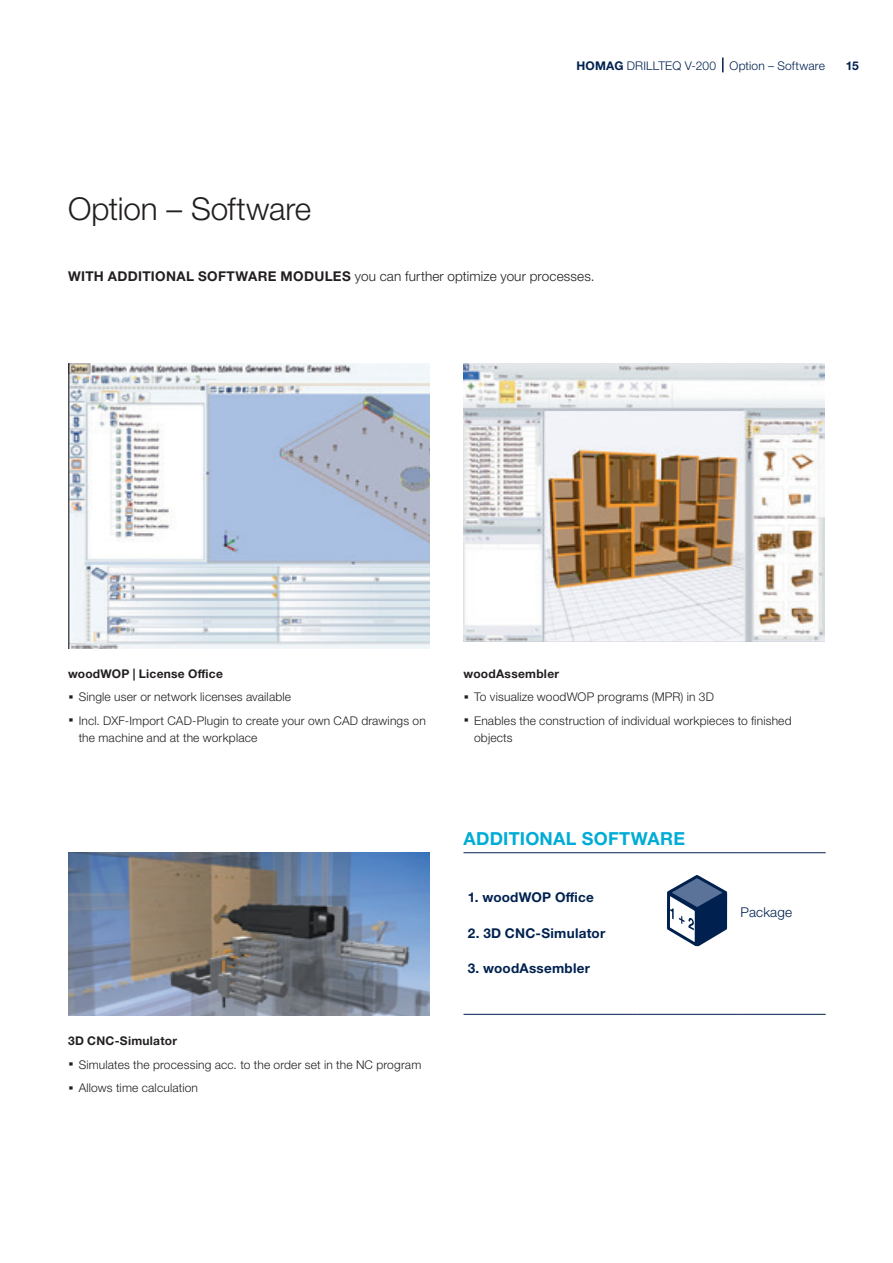
<style>
.page{position:relative;width:893px;height:1263px;background:#fff}
.page>*{position:absolute;margin:0;border:0;box-sizing:border-box;transform-origin:0 0}
._01_Headline_21pt_25{font:300 31.5px "Helvetica Neue LTW1 G";letter-spacing:-.005em;color:#231f20}
._10_Info_Headline_12{font:700 18px "Helvetica Neue LTW1 G";letter-spacing:.015em;color:#00acd5}
._03_Copy_9pt_light_A{font:300 13.5px "Helvetica Neue LTW1 G";letter-spacing:.01em;color:#231f20}
._11_QR_Code_9Pt_dunk{font:700 13.5px "Helvetica Neue LTW1 G";letter-spacing:.02em;color:#00214f}
._11_QR_Code_9Pt_dunk-2{font:300 13.5px "Helvetica Neue LTW1 G";letter-spacing:.01em;color:#00214f}
.t1{font:300 12px/17.2px "Helvetica Neue LTW1 G";letter-spacing:.015em;color:#231f20}
._05_BU_8Pt_13_6pt_Bu{font:700 12px "Helvetica Neue LTW1 G";letter-spacing:.02em;color:#231f20}
.Musterseiten_Rubrike{font:300 12px "Helvetica Neue LTW1 G";letter-spacing:.015em;color:#00214f}
.t2{font:700 12px "Helvetica Neue LTW1 G";color:#00214f}
.s1{font-weight:700}
.s2{font-weight:700;font-size:21px}
</style>
<div class="page">
<img style="left:68px;top:853px;width:361px;height:163px">
<img style="left:463px;top:363px;width:362px;height:278px">
<img style="left:68px;top:363px;width:361px;height:286px">
<svg style="left:722px;top:58px;width:1px;height:14px"></svg>
<hr style="left:463px;top:852px;width:175px;height:1px;background:#00214f">
<hr style="left:463px;top:1014px;width:175px;height:1px;background:#00214f">
<hr style="left:638px;top:852px;width:102px;height:1px;background:#00214f">
<hr style="left:740px;top:852px;width:86px;height:1px;background:#00214f">
<hr style="left:638px;top:1014px;width:102px;height:1px;background:#00214f">
<hr style="left:740px;top:1014px;width:86px;height:1px;background:#00214f">
<svg style="left:667px;top:875px;width:61px;height:72px"></svg>
<p class="Musterseiten_Rubrike" style="left:576px;top:58px;width:250px"><span class="s1">HOMAG</span> DRILLTEQ V-200 Option – Software</p>
<p class="t2" style="left:846px;top:58px;width:15px">15</p>
<p class="_01_Headline_21pt_25" style="left:68px;top:190px;width:245px">Option – Software</p>
<p class="_03_Copy_9pt_light_A" style="left:68px;top:268px;width:528px"><span class="s1">WITH ADDITIONAL SOFTWARE MODULES</span> you can further optimize your processes.</p>
<p class="_05_BU_8Pt_13_6pt_Bu" style="left:68px;top:666px;width:156px">woodWOP | License Office</p>
<p class="t1" style="left:68px;top:688px;width:225px"><span class="s2">·</span> Single user or network licenses available</p>
<p class="t1" style="left:79px;top:712px;width:349px;text-indent:-11px"><span class="s2">·</span> Incl. DXF-Import CAD-Plugin to create your own CAD drawings on the machine and at the workplace</p>
<p class="_05_BU_8Pt_13_6pt_Bu" style="left:68px;top:1033px;width:111px">3D CNC-Simulator</p>
<p class="t1" style="left:68px;top:1055px;width:355px"><span class="s2">·</span> Simulates the processing acc. to the order set in the NC program</p>
<p class="t1" style="left:68px;top:1079px;width:131px"><span class="s2">·</span> Allows time calculation</p>
<p class="_05_BU_8Pt_13_6pt_Bu" style="left:463px;top:666px;width:97px">woodAssembler</p>
<p class="t1" style="left:463px;top:688px;width:252px"><span class="s2">·</span> To visualize woodWOP programs (MPR) in 3D</p>
<p class="t1" style="left:474px;top:712px;width:319px;text-indent:-11px"><span class="s2">·</span> Enables the construction of individual workpieces to finished objects</p>
<p class="_10_Info_Headline_12" style="left:463px;top:828px;width:223px">ADDITIONAL SOFTWARE</p>
<p class="_11_QR_Code_9Pt_dunk" style="left:468px;top:889px;width:128px">1. woodWOP Office</p>
<p class="_11_QR_Code_9Pt_dunk" style="left:468px;top:925px;width:139px">2. 3D CNC-Simulator</p>
<p class="_11_QR_Code_9Pt_dunk" style="left:468px;top:960px;width:124px">3. woodAssembler</p>
<p class="_11_QR_Code_9Pt_dunk-2" style="left:741px;top:904px;width:53px">Package</p>
</div>
